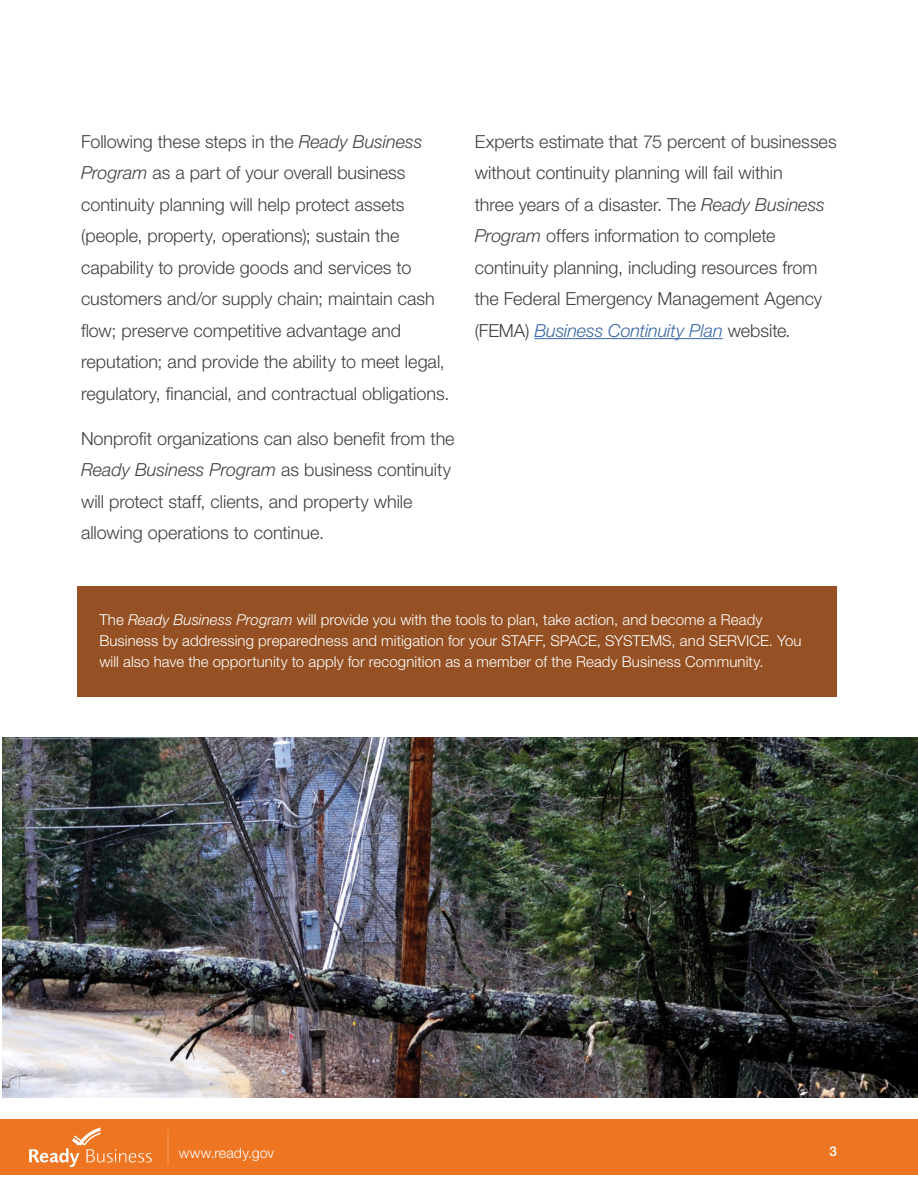
<style>
.page{position:relative;width:918px;height:1188px;background:#fff}
.page>*{position:absolute;margin:0;border:0;box-sizing:border-box;transform-origin:0 0}
.t1{font:300 18px/31.5px "Helvetica Neue LT Std";color:#414042}
.t2{font:300 15px/21px "Helvetica Neue LT Std";letter-spacing:.005em;color:#fff}
.t3{font:300 14.25px "Helvetica Neue LT Std";letter-spacing:.01em;color:#fff}
.t4{font:500 13.5px "Helvetica Neue LT Std";color:#fff}
.s1{font-style:italic}
.s2{font-style:italic;color:#3a68a5}
</style>
<div class="page">
<div style="left:0;top:1119px;width:918px;height:55px;background:#ee7622"></div>
<svg style="left:29px;top:1128px;width:123px;height:39px"></svg>
<hr style="left:167px;top:1130px;width:2px;height:35px;background:#fff">
<div style="left:78px;top:586px;width:759px;height:111px;background:#955123"></div>
<img style="left:2px;top:738px;width:916px;height:359px">
<hr style="left:534px;top:338px;width:189px;height:1px;background:#3a68a5">
<p class="t1" style="left:81px;top:125px;width:370px">Following these steps in the <span class="s1">Ready Business Program</span> as a part of your overall business continuity planning will help protect assets (people, property, operations); sustain the capability to provide goods and services to customers and/or supply chain; maintain cash flow; preserve competitive advantage and reputation; and provide the ability to meet legal, regulatory, financial, and contractual obligations.</p>
<p class="t1" style="left:81px;top:422px;width:375px">Nonprofit organizations can also benefit from the <span class="s1">Ready Business Program</span> as business continuity will protect staff, clients, and property while allowing operations to continue.</p>
<p class="t1" style="left:475px;top:125px;width:363px">Experts estimate that 75 percent of businesses without continuity planning will fail within<br>three years of a disaster. The <span class="s1">Ready Business Program</span> offers information to complete continuity planning, including resources from the Federal Emergency Management Agency (FEMA) <span class="s2">Business Continuity Plan</span> website<span class="s1">.</span></p>
<p class="t2" style="left:99px;top:609px;width:704px">The <span class="s1">Ready Business Program</span> will provide you with the tools to plan, take action, and become a Ready<br>Business by addressing preparedness and mitigation for your STAFF, SPACE, SYSTEMS, and SERVICE. You will also have the opportunity to apply for recognition as a member of the Ready Business Community.</p>
<p class="t3" style="left:179px;top:1144px;width:97px">www.ready.gov</p>
<p class="t4" style="left:829px;top:1144px;width:9px">3</p>
</div>
